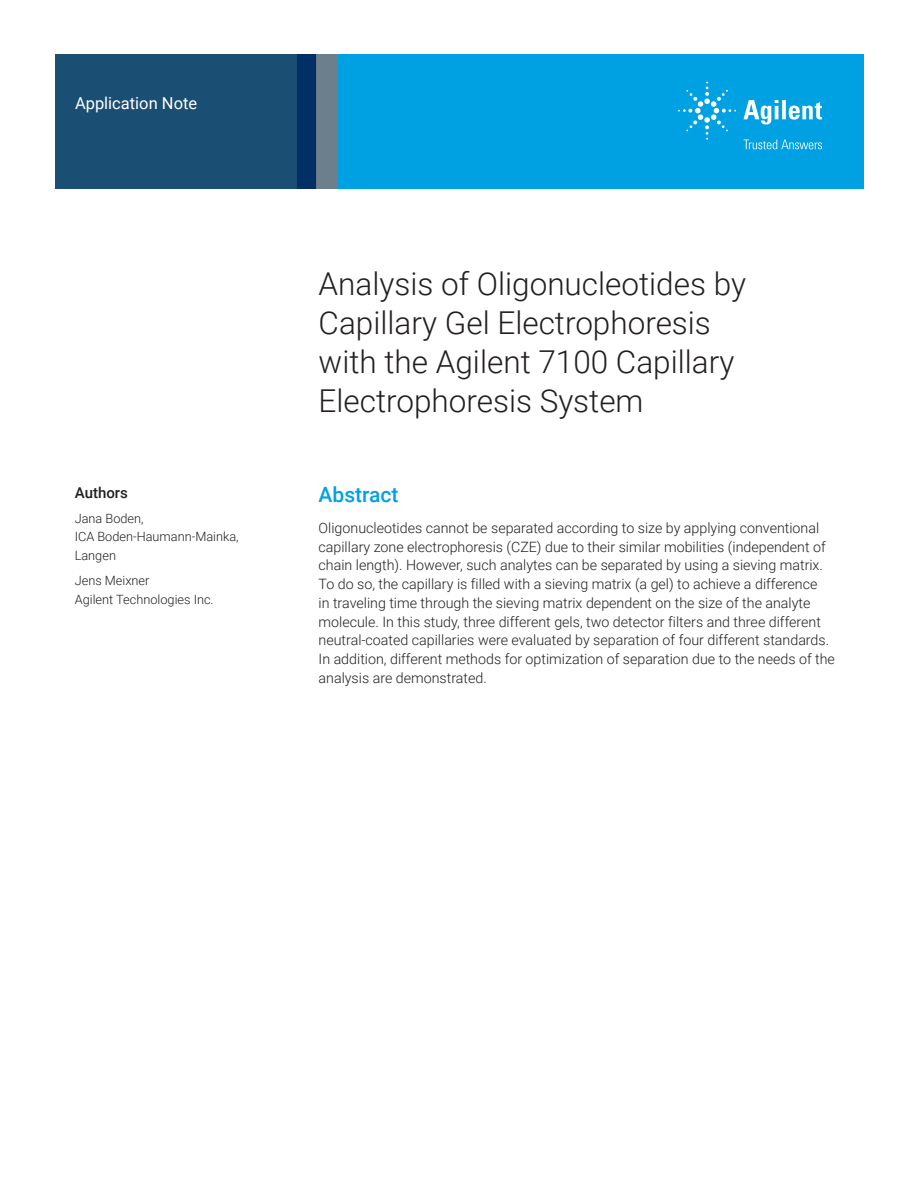
<style>
.page{position:relative;width:918px;height:1188px;background:#fff}
.page>*{position:absolute;margin:0;border:0;box-sizing:border-box;transform-origin:0 0}
.t1{font:300 31.5px/39px "Roboto";color:#231f20}
.Header_1{font:500 21px "Roboto";color:#00a1e3}
.Doctype{font:16.5px "Roboto";color:#fff}
.DATA_author_title{font:500 15px "Roboto";color:#231f20}
.Text{font:300 14.25px/18.8px "Roboto";color:#231f20}
.DATA_author_name___i{font:300 12.75px/18.8px "Roboto";color:#231f20}
</style>
<div class="page">
<div style="left:297px;top:54px;width:567px;height:135px;background:#00a1e3"></div>
<svg style="left:55px;top:54px;width:261px;height:135px;fill:#1a4e72"></svg>
<div style="left:316px;top:54px;width:22px;height:135px;background:#6b808c"></div>
<svg style="left:743px;top:100px;width:79px;height:25px"></svg>
<svg style="left:678px;top:82px;width:58px;height:58px"></svg>
<svg style="left:744px;top:140px;width:78px;height:9px"></svg>
<p class="Doctype" style="left:75px;top:91px;width:124px">Application Note</p>
<p class="DATA_author_title" style="left:75px;top:482px;width:55px">Authors</p>
<p class="DATA_author_name___i" style="left:75px;top:508px;width:165px">Jana Boden,<br>ICA Boden‑Haumann-Mainka,<br>Langen</p>
<p class="DATA_author_name___i" style="left:75px;top:570px;width:140px">Jens Meixner<br>Agilent Technologies Inc.</p>
<p class="t1" style="left:319px;top:263px;width:429px">Analysis of Oligonucleotides by<br>Capillary Gel Electrophoresis with the Agilent 7100 Capillary<br>Electrophoresis System</p>
<p class="Header_1" style="left:319px;top:480px;width:82px">Abstract</p>
<p class="Text" style="left:319px;top:518px;width:518px">Oligonucleotides cannot be separated according to size by applying conventional capillary zone electrophoresis (CZE) due to their similar mobilities (independent of chain length). However, such analytes can be separated by using a sieving matrix.<br>To do so, the capillary is filled with a sieving matrix (a gel) to achieve a difference<br>in traveling time through the sieving matrix dependent on the size of the analyte molecule. In this study, three different gels, two detector filters and three different neutral-coated capillaries were evaluated by separation of four different standards.<br>In addition, different methods for optimization of separation due to the needs of the analysis are demonstrated.</p>
</div>
